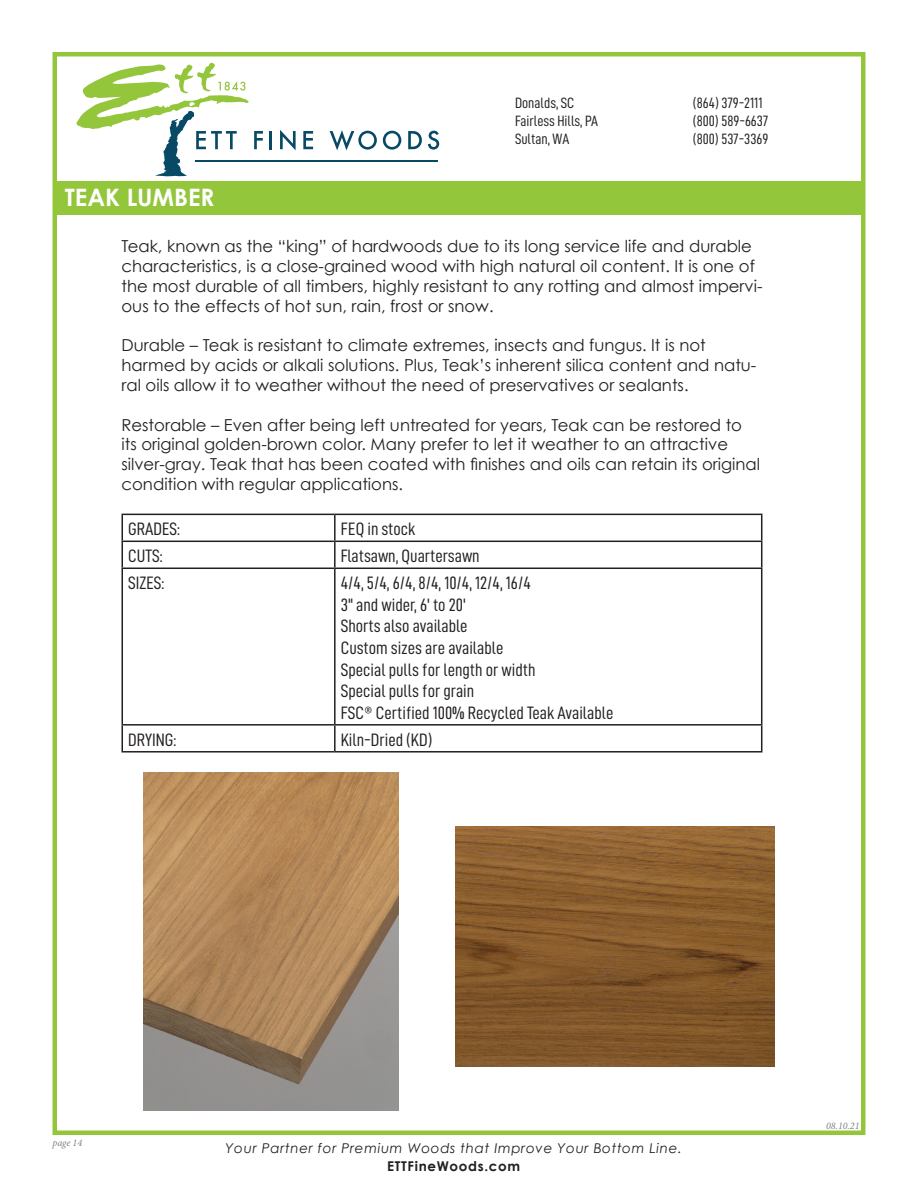
<style>
.page{position:relative;width:918px;height:1188px;background:#fff}
.page>*{position:absolute;margin:0;border:0;box-sizing:border-box;transform-origin:0 0}
.t1{font:700 24px "Century Gothic";color:#fff}
.t2{font:18px "D DIN Condensed";color:#231f20}
.t3{font:16.5px/19.8px "Century Gothic";color:#231f20}
.t4{font:15px/18px "D DIN Condensed";color:#231f20}
.t5{font:italic 13.5px "Century Gothic";letter-spacing:.05em;color:#231f20}
.t6{font:700 13.5px "Century Gothic";letter-spacing:.05em;color:#231f20}
.t7{font:italic 10.05px "Minion Pro";color:#808285}
</style>
<div class="page">
<div style="left:52px;top:52px;width:814px;height:1083px;border:4px solid #94c63c"></div>
<div style="left:53px;top:182px;width:810px;height:33px;background:#94c63c"></div>
<svg style="left:76px;top:62px;width:187px;height:114px"></svg>
<svg style="left:270px;top:131px;width:2px;height:18px"></svg>
<svg style="left:280px;top:130px;width:16px;height:20px"></svg>
<svg style="left:303px;top:131px;width:10px;height:18px"></svg>
<svg style="left:330px;top:130px;width:47px;height:20px"></svg>
<svg style="left:383px;top:131px;width:18px;height:19px"></svg>
<svg style="left:408px;top:131px;width:14px;height:18px"></svg>
<svg style="left:428px;top:131px;width:11px;height:19px"></svg>
<hr style="left:195px;top:160px;width:243px;height:2px;background:#084a66">
<hr style="left:122px;top:514px;width:213px;height:1px;background:#231f20">
<hr style="left:335px;top:514px;width:427px;height:1px;background:#231f20">
<hr style="left:334px;top:515px;width:2px;height:26px;background:#231f20">
<hr style="left:122px;top:541px;width:213px;height:1px;background:#231f20">
<svg style="left:122px;top:515px;width:1px;height:53px"></svg>
<hr style="left:335px;top:541px;width:427px;height:1px;background:#231f20">
<hr style="left:334px;top:542px;width:2px;height:26px;background:#231f20">
<svg style="left:761px;top:515px;width:1px;height:53px"></svg>
<hr style="left:122px;top:568px;width:213px;height:1px;background:#231f20">
<hr style="left:122px;top:569px;width:1px;height:155px;background:#231f20">
<hr style="left:335px;top:568px;width:427px;height:1px;background:#231f20">
<hr style="left:334px;top:569px;width:2px;height:155px;background:#231f20">
<hr style="left:761px;top:569px;width:1px;height:155px;background:#231f20">
<hr style="left:122px;top:724px;width:213px;height:2px;background:#231f20">
<svg style="left:122px;top:726px;width:1px;height:25px"></svg>
<hr style="left:335px;top:724px;width:427px;height:2px;background:#231f20">
<hr style="left:334px;top:726px;width:2px;height:25px;background:#231f20">
<svg style="left:761px;top:726px;width:1px;height:25px"></svg>
<hr style="left:122px;top:751px;width:213px;height:2px;background:#231f20">
<hr style="left:335px;top:751px;width:427px;height:2px;background:#231f20">
<img style="left:143px;top:773px;width:255px;height:337px">
<img style="left:456px;top:827px;width:319px;height:239px">
<p class="t1" style="left:65px;top:182px;width:151px">TEAK LUMBER</p>
<p class="t4" style="left:515px;top:94px;width:85px">Donalds, SC<br>Fairless Hills, PA<br>Sultan, WA</p>
<p class="t4" style="left:693px;top:94px;width:77px">(864) 379-2111 (800) 589-6637 (800) 537-3369</p>
<p class="t3" style="left:122px;top:236px;width:643px">Teak, known as the “king” of hardwoods due to its long service life and durable characteristics, is a close-grained wood with high natural oil content. It is one of the most durable of all timbers, highly resistant to any rotting and almost impervi&shy;ous to the effects of hot sun, rain, frost or snow.</p>
<p class="t3" style="left:122px;top:335px;width:636px">Durable – Teak is resistant to climate extremes, insects and fungus. It is not harmed by acids or alkali solutions. Plus, Teak’s inherent silica content and natu&shy;ral oils allow it to weather without the need of preservatives or sealants.</p>
<p class="t3" style="left:122px;top:415px;width:640px">Restorable – Even after being left untreated for years, Teak can be restored to its original golden-brown color. Many prefer to let it weather to an attractive silver-gray. Teak that has been coated with finishes and oils can retain its original condition with regular applications.</p>
<p class="t2" style="left:128px;top:519px;width:53px">GRADES:</p>
<p class="t2" style="left:341px;top:519px;width:76px">FEQ in stock</p>
<p class="t2" style="left:128px;top:546px;width:36px">CUTS:</p>
<p class="t2" style="left:341px;top:546px;width:140px">Flatsawn, Quartersawn</p>
<p class="t2" style="left:128px;top:573px;width:38px">SIZES:</p>
<p class="t2" style="left:341px;top:573px;width:192px">4/4, 5/4, 6/4, 8/4, 10/4, 12/4, 16/4</p>
<p class="t2" style="left:341px;top:595px;width:127px">3" and wider, 6' to 20'</p>
<p class="t2" style="left:341px;top:616px;width:128px">Shorts also available</p>
<p class="t2" style="left:341px;top:638px;width:164px">Custom sizes are available</p>
<p class="t2" style="left:341px;top:660px;width:196px">Special pulls for length or width</p>
<p class="t2" style="left:341px;top:681px;width:135px">Special pulls for grain</p>
<p class="t2" style="left:341px;top:703px;width:274px">FSC® Certified 100% Recycled Teak Available</p>
<p class="t2" style="left:128px;top:730px;width:50px">DRYING:</p>
<p class="t2" style="left:341px;top:730px;width:93px">Kiln-Dried (KD)</p>
<p class="t7" style="left:52px;top:1136px;width:31px">page 14</p>
<p class="t5" style="left:226px;top:1140px;width:458px">Your Partner for Premium Woods that Improve Your Bottom Line.</p>
<p class="t6" style="left:387px;top:1157px;width:134px">ETTFineWoods.com</p>
<p class="t7" style="left:826px;top:1119px;width:35px">08.10.21</p>
</div>
